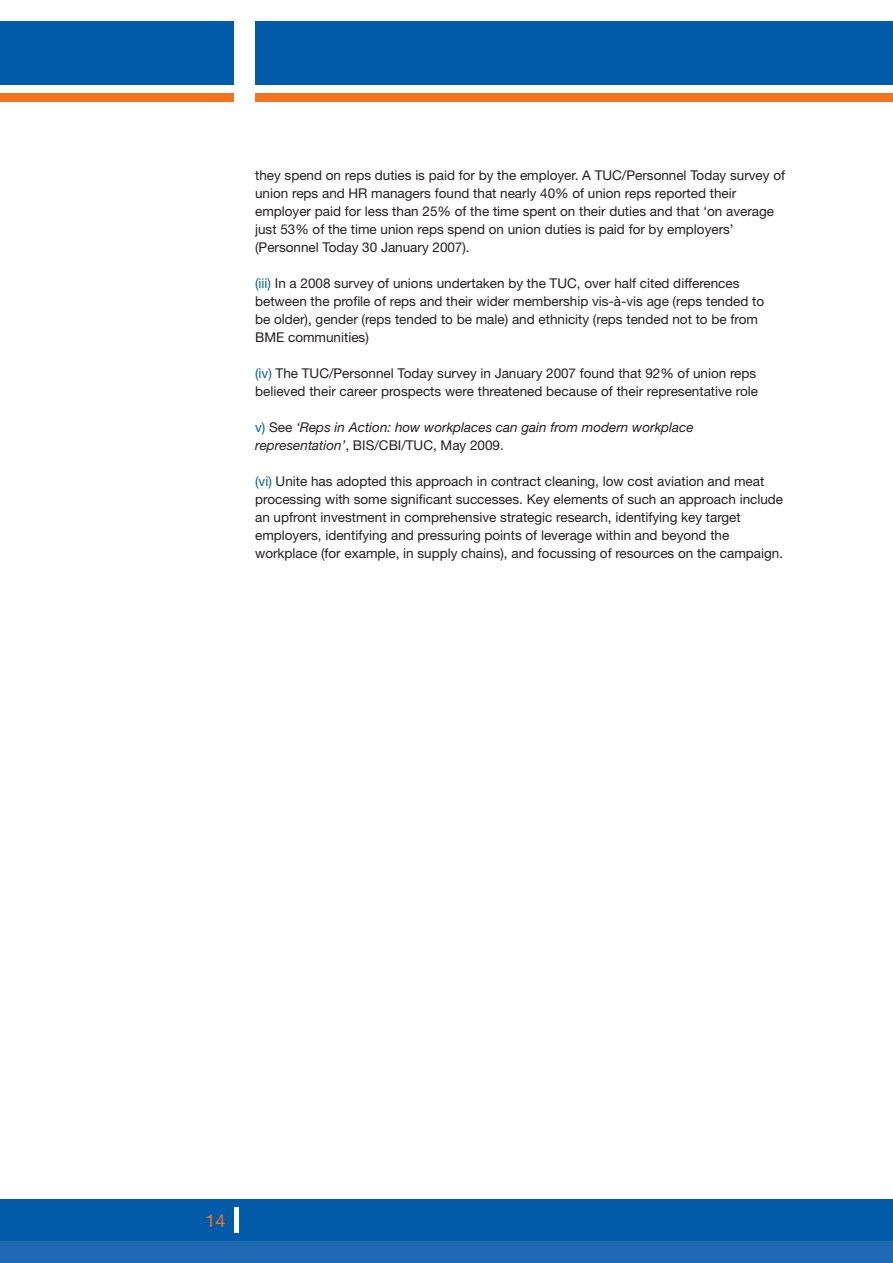
<style>
.page{position:relative;width:893px;height:1263px;background:#fff}
.page>*{position:absolute;margin:0;border:0;box-sizing:border-box;transform-origin:0 0}
.t1{font:18px "Helvetica Neue";color:#f47321}
.t2{font:13.5px/18px "Helvetica Neue";color:#231f20}
.t3{font:italic 13.5px/18px "Helvetica Neue";color:#231f20}
.s1{color:#015ba9}
.s2{font-style:normal;color:#015ba9}
.s3{font-style:normal}
</style>
<div class="page">
<div style="left:0;top:1199px;width:893px;height:64px;background:#015ba9"></div>
<div style="left:0;top:1242px;width:893px;height:21px;background:#206ab3"></div>
<div style="left:255px;top:94px;width:638px;height:8px;background:#f47321"></div>
<div style="left:255px;top:21px;width:638px;height:64px;background:#015ba9"></div>
<div style="left:0;top:21px;width:234px;height:64px;background:#015ba9"></div>
<div style="left:0;top:94px;width:234px;height:8px;background:#f47321"></div>
<hr style="left:234px;top:1208px;width:4px;height:25px;background:#fff">
<p class="t2" style="left:255px;top:167px;width:531px">they spend on reps duties is paid for by the employer. A TUC/Personnel Today survey of union reps and HR managers found that nearly 40% of union reps reported their employer paid for less than 25% of the time spent on their duties and that ‘on average just 53% of the time union reps spend on union duties is paid for by employers’ (Personnel Today 30 January 2007).</p>
<p class="t2" style="left:255px;top:275px;width:510px"><span class="s1">(iii)</span> In a 2008 survey of unions undertaken by the TUC, over half cited differences between the profile of reps and their wider membership vis-à-vis age (reps tended to be older), gender (reps tended to be male) and ethnicity (reps tended not to be from BME communities)</p>
<p class="t2" style="left:255px;top:365px;width:504px"><span class="s1">(iv)</span> The TUC/Personnel Today survey in January 2007 found that 92% of union reps believed their career prospects were threatened because of their representative role</p>
<p class="t3" style="left:255px;top:419px;width:440px"><span class="s2">v)</span> <span class="s3">See</span> ‘Reps in Action: how workplaces can gain from modern workplace representation’<span class="s3">, BIS/CBI/TUC, May 2009.</span></p>
<p class="t2" style="left:255px;top:473px;width:529px"><span class="s1">(vi)</span> Unite has adopted this approach in contract cleaning, low cost aviation and meat processing with some significant successes. Key elements of such an approach include an upfront investment in comprehensive strategic research, identifying key target employers, identifying and pressuring points of leverage within and beyond the workplace (for example, in supply chains), and focussing of resources on the campaign.</p>
<h1 class="t1" style="left:205px;top:1214px;width:21px">14</h1>
</div>
